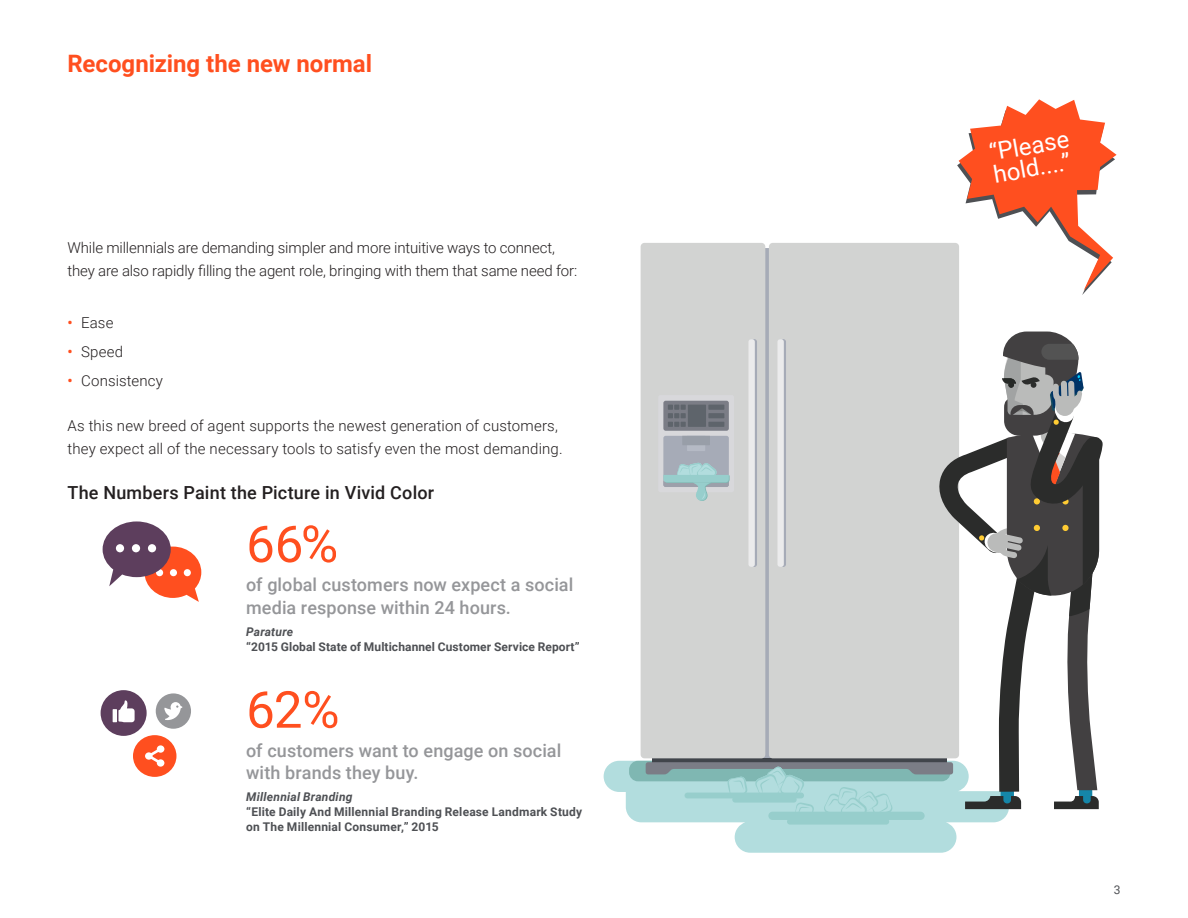
<style>
.page{position:relative;width:1188px;height:918px;background:#fff}
.page>*{position:absolute;margin:0;border:0;box-sizing:border-box;transform-origin:0 0}
.t1{font:51px "Roboto";color:#ff4f1f}
.t2{font:700 24px "Roboto";color:#ff4f1f}
.t3{font:24px/22.5px "Roboto";color:#fff}
.t4{font:500 18px/22.5px "Roboto";letter-spacing:.005em;color:#959699}
.t5{font:500 18px "Roboto";letter-spacing:.01em;color:#231f20}
.t6{font:300 15px/22.5px "Roboto";letter-spacing:-.005em;color:#231f20}
.t7{font:700 12px/15px "Roboto";letter-spacing:.015em;color:#4e5054}
.t8{font:italic 700 12px "Roboto";letter-spacing:.02em;color:#4e5054}
.t9{font:12px "Roboto";color:#4e5054}
.s1{font-weight:500;color:#ff4f1f}
</style>
<div class="page">
<div style="left:156px;top:693px;width:35px;height:36px;background:#959699;border-radius:50%"></div>
<svg style="left:164px;top:702px;width:18px;height:18px"></svg>
<div style="left:101px;top:690px;width:46px;height:46px;background:#5d3e5d;border-radius:50%"></div>
<svg style="left:113px;top:700px;width:22px;height:22px"></svg>
<div style="left:133px;top:735px;width:43px;height:42px;background:#ff4f1f;border-radius:50%"></div>
<svg style="left:145px;top:745px;width:19px;height:22px"></svg>
<svg style="left:103px;top:521px;width:98px;height:81px"></svg>
<div style="left:116px;top:544px;width:8px;height:8px;background:#fff;border-radius:50%"></div>
<div style="left:132px;top:544px;width:8px;height:8px;background:#fff;border-radius:50%"></div>
<div style="left:148px;top:544px;width:8px;height:8px;background:#fff;border-radius:50%"></div>
<svg style="left:604px;top:99px;width:513px;height:754px"></svg>
<h2 class="t2" style="left:68px;top:47px;width:306px">Recognizing the new normal</h2>
<p class="t6" style="left:68px;top:236px;width:511px">While millennials are demanding simpler and more intuitive ways to connect, they are also rapidly filling the agent role, bringing with them that same need for:</p>
<p class="t6" style="left:68px;top:310px;width:47px"><span class="s1">•</span> Ease</p>
<p class="t6" style="left:68px;top:340px;width:57px"><span class="s1">•</span> Speed</p>
<p class="t6" style="left:68px;top:369px;width:97px"><span class="s1">•</span> Consistency</p>
<p class="t6" style="left:68px;top:414px;width:497px">As this new breed of agent supports the newest generation of customers, they expect all of the necessary tools to satisfy even the most demanding.</p>
<p class="t5" style="left:68px;top:480px;width:368px">The Numbers Paint the Picture in Vivid Color</p>
<h1 class="t1" style="left:246px;top:508px;width:94px">66%</h1>
<p class="t4" style="left:246px;top:573px;width:329px">of global customers now expect a social media response within 24 hours.</p>
<p class="t8" style="left:246px;top:623px;width:49px">Parature</p>
<p class="t7" style="left:246px;top:638px;width:335px">“2015 Global State of Multichannel Customer Service Report”</p>
<h1 class="t1" style="left:246px;top:674px;width:95px">62%</h1>
<p class="t4" style="left:246px;top:739px;width:317px">of customers want to engage on social with brands they buy.</p>
<p class="t8" style="left:246px;top:789px;width:108px">Millennial Branding</p>
<p class="t7" style="left:246px;top:804px;width:338px">“Elite Daily And Millennial Branding Release Landmark Study on The Millennial Consumer,” 2015</p>
<h2 class="t3" style="left:988px;top:141px;width:82px;rotate:-10deg">“Please hold....”</h2>
<p class="t9" style="left:1114px;top:881px;width:8px">3</p>
</div>
